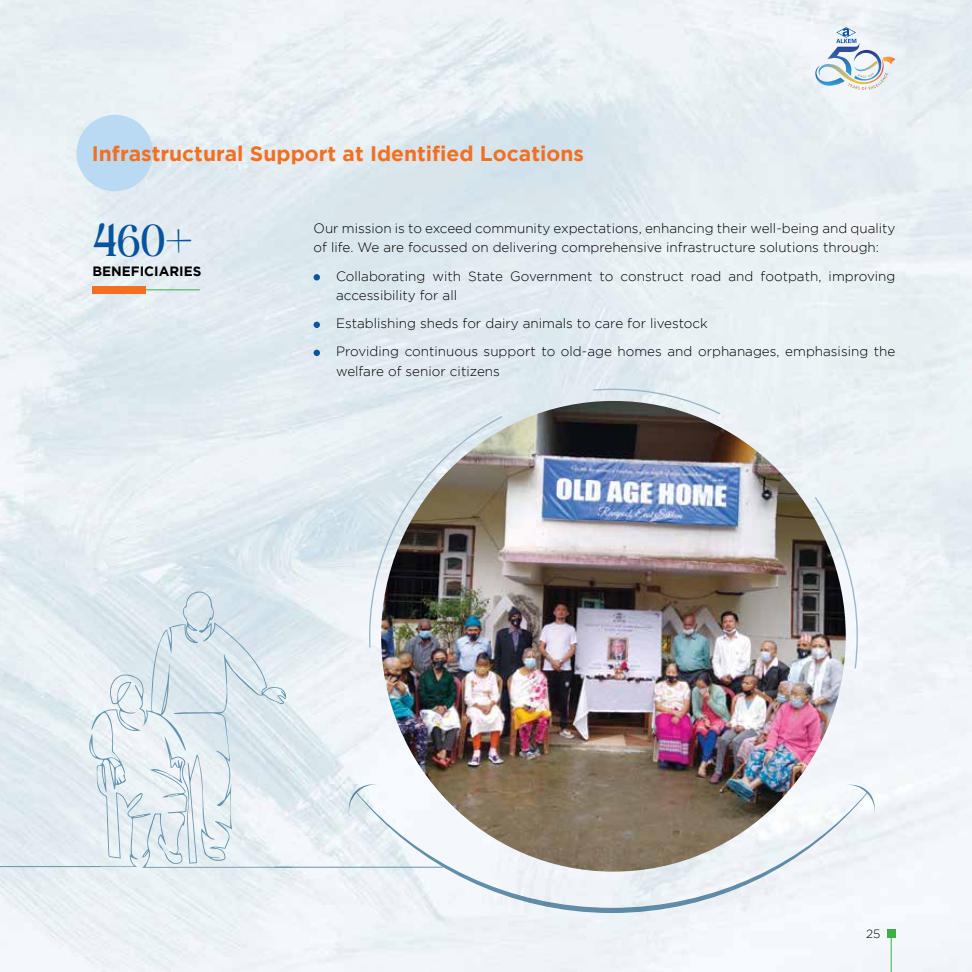
<style>
.page{position:relative;width:972px;height:972px;background:#fff}
.page>*{position:absolute;margin:0;border:0;box-sizing:border-box;transform-origin:0 0}
.t1{font:45px "esthetique";color:#06549d}
.t2{font:700 21px "Gotham";color:#f36f21}
.t3{font:300 13.5px/19.5px "Gotham";color:#000}
.t4{font:700 13.5px "Gotham";color:#000}
.t5{font:300 12px "Gotham";color:#000}
</style>
<div class="page">
<img style="left:0;top:0;width:972px;height:972px">
<div style="left:77px;top:115px;width:76px;height:76px;background:#badaf3;border-radius:50%"></div>
<div style="left:314px;top:274px;width:6px;height:7px;background:#06549d;border-radius:50%"></div>
<svg style="left:314px;top:322px;width:6px;height:6px"></svg>
<svg style="left:314px;top:350px;width:6px;height:6px"></svg>
<div style="left:92px;top:286px;width:54px;height:8px;background:#f36f21"></div>
<hr style="left:146px;top:289px;width:54px;height:1px;background:#41ad49">
<svg style="left:89px;top:592px;width:204px;height:276px;background:#dbe7ed"></svg>
<hr style="left:274px;top:867px;width:169px;height:1px;background:#6793ad">
<hr style="left:0;top:866px;width:101px;height:1px;background:#6793ad">
<img style="left:381px;top:401px;width:465px;height:391px">
<img style="left:368px;top:415px;width:136px;height:234px">
<svg style="left:592px;top:388px;width:130px;height:28px;background:#aeb5b7"></svg>
<svg style="left:813px;top:496px;width:46px;height:174px"></svg>
<svg style="left:356px;top:792px;width:512px;height:121px;fill:#ecf0f5"></svg>
<svg style="left:845px;top:784px;width:31px;height:32px"></svg>
<svg style="left:348px;top:783px;width:31px;height:32px"></svg>
<hr style="left:891px;top:930px;width:1px;height:42px;background:#41ad49">
<div style="left:887px;top:930px;width:8px;height:8px;background:#41ad49"></div>
<svg style="left:813px;top:27px;width:82px;height:63px"></svg>
<h2 class="t2" style="left:92px;top:141px;width:494px">Infrastructural Support at Identified Locations</h2>
<h1 class="t1" style="left:92px;top:212px;width:101px">460+</h1>
<p class="t4" style="left:92px;top:263px;width:111px">BENEFICIARIES</p>
<p class="t3" style="left:314px;top:218px;width:583px">Our mission is to exceed community expectations, enhancing their well-being and quality of life. We are focussed on delivering comprehensive infrastructure solutions through:</p>
<p class="t3" style="left:336px;top:266px;width:561px">Collaborating with State Government to construct road and footpath, improving accessibility for all</p>
<p class="t3" style="left:336px;top:309px;width:561px;line-height:28px">Establishing sheds for dairy animals to care for livestock<br>Providing continuous support to old-age homes and orphanages, emphasising the</p>
<p class="t3" style="left:336px;top:361px;width:165px">welfare of senior citizens</p>
<p class="t5" style="left:866px;top:927px;width:16px">25</p>
</div>
